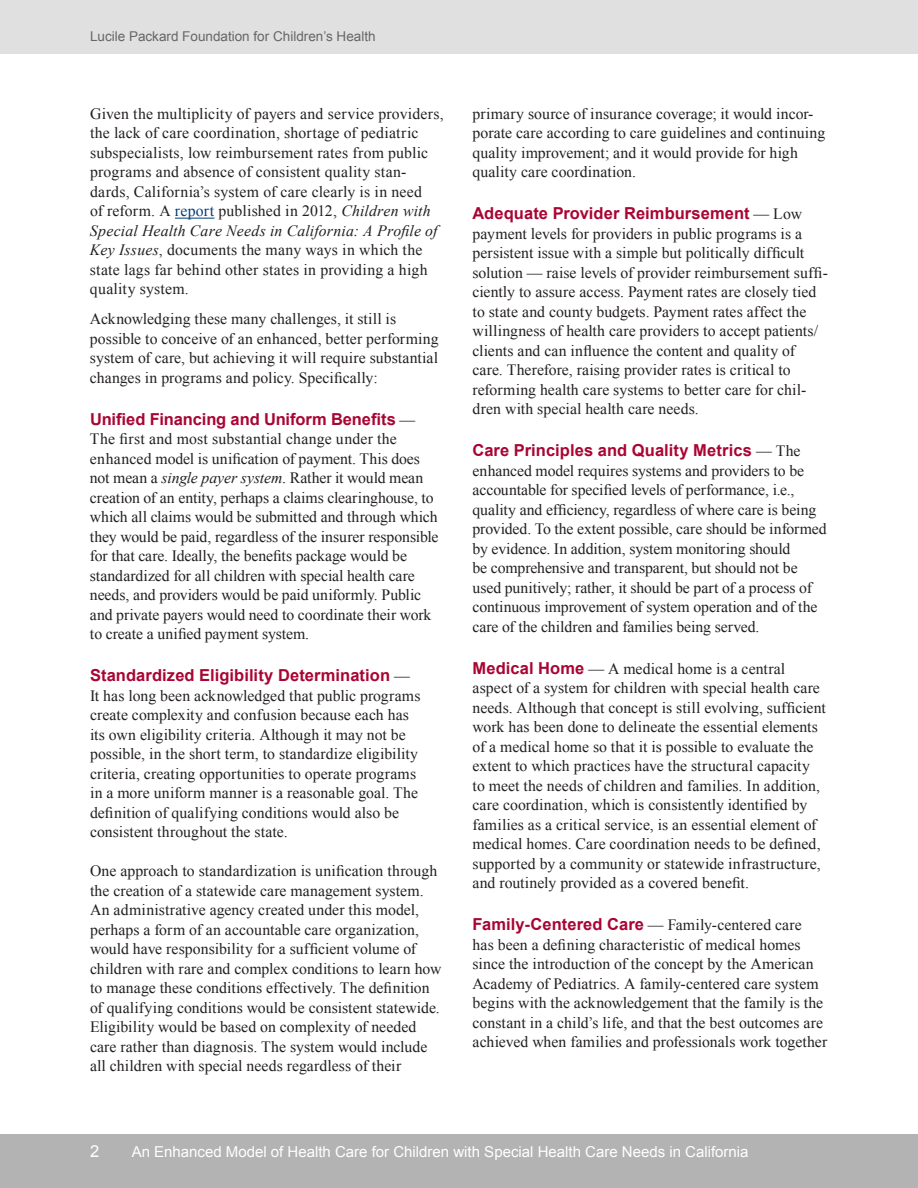
<style>
.page{position:relative;width:918px;height:1188px;background:#fff}
.page>*{position:absolute;margin:0;border:0;box-sizing:border-box;transform-origin:0 0}
.body_text{font:700 16.5px "Arial";letter-spacing:.005em;color:#a90533}
.t1{font:16.5px "Arial";color:#fff}
.body_text-2{font:15.75px/19.5px "Times New Roman";letter-spacing:.005em;color:#231f20}
.t2{font:15px "Arial";color:#fff}
.t3{font:13.5px "Arial";color:#666}
.s1{color:#003d78}
.s2{font-style:italic}
.s3{font-family:"Times New Roman";font-weight:400;font-size:15.75px;color:#231f20}
.s4{font-family:"Arial";font-weight:700;font-size:16.5px;color:#a90533}
</style>
<div class="page">
<div style="left:1px;top:0;width:917px;height:54px;background:#e0e0e0"></div>
<div style="left:1px;top:1134px;width:917px;height:54px;background:#b3b3b3"></div>
<hr style="left:175px;top:218px;width:40px;height:1px;background:#003d78">
<p class="t3" style="left:90px;top:28px;width:287px">Lucile Packard Foundation for Children’s Health</p>
<p class="body_text-2" style="left:90px;top:104px;width:355px">Given the multiplicity of payers and service providers, the lack of care coordination, shortage of pediatric subspecialists, low reimbursement rates from public programs and absence of consistent quality stan&shy;dards, California’s system of care clearly is in need<br>of reform. A <span class="s1">report</span> published in 2012, <span class="s2">Children with Special Health Care Needs in California: A Profile of Key Issues</span>, documents the many ways in which the state lags far behind other states in providing a high quality system.</p>
<p class="body_text-2" style="left:90px;top:309px;width:350px">Acknowledging these many challenges, it still is possible to conceive of an enhanced, better performing system of care, but achieving it will require substantial changes in programs and policy. Specifically:</p>
<p class="body_text" style="left:90px;top:408px;width:327px">Unified Financing and Uniform Benefits <span class="s3">—</span></p>
<p class="body_text-2" style="left:90px;top:429px;width:350px">The first and most substantial change under the enhanced model is unification of payment. This does not mean a <span class="s2">single payer system</span>. Rather it would mean creation of an entity, perhaps a claims clearinghouse, to which all claims would be submitted and through which they would be paid, regardless of the insurer responsible for that care. Ideally, the benefits package would be standardized for all children with special health care needs, and providers would be paid uniformly. Public and private payers would need to coordinate their work to create a unified payment system.</p>
<p class="body_text" style="left:90px;top:665px;width:321px">Standardized Eligibility Determination <span class="s3">—</span></p>
<p class="body_text-2" style="left:90px;top:686px;width:332px">It has long been acknowledged that public programs create complexity and confusion because each has its own eligibility criteria. Although it may not be possible, in the short term, to standardize eligibility criteria, creating opportunities to operate programs in a more uniform manner is a reasonable goal. The definition of qualifying conditions would also be consistent throughout the state.</p>
<p class="body_text-2" style="left:90px;top:861px;width:353px">One approach to standardization is unification through the creation of a statewide care management system.<br>An administrative agency created under this model, perhaps a form of an accountable care organization, would have responsibility for a sufficient volume of children with rare and complex conditions to learn how to manage these conditions effectively. The definition of qualifying conditions would be consistent statewide.<br>Eligibility would be based on complexity of needed care rather than diagnosis. The system would include all children with special needs regardless of their</p>
<p class="body_text-2" style="left:473px;top:104px;width:354px">primary source of insurance coverage; it would incor&shy;porate care according to care guidelines and continuing quality improvement; and it would provide for high quality care coordination.</p>
<p class="body_text" style="left:472px;top:203px;width:331px">Adequate Provider Reimbursement <span class="s3">— Low</span></p>
<p class="body_text-2" style="left:472px;top:224px;width:357px">payment levels for providers in public programs is a persistent issue with a simple but politically difficult solution — raise levels of provider reimbursement suffi&shy;ciently to assure access. Payment rates are closely tied to state and county budgets. Payment rates affect the willingness of health care providers to accept patients/ clients and can influence the content and quality of care. Therefore, raising provider rates is critical to reforming health care systems to better care for chil&shy;dren with special health care needs.</p>
<p class="body_text" style="left:472px;top:440px;width:330px">Care Principles and Quality Metrics <span class="s3">— The</span></p>
<p class="body_text-2" style="left:473px;top:461px;width:356px">enhanced model requires systems and providers to be accountable for specified levels of performance, i.e., quality and efficiency, regardless of where care is being provided. To the extent possible, care should be informed by evidence. In addition, system monitoring should<br>be comprehensive and transparent, but should not be used punitively; rather, it should be part of a process of continuous improvement of system operation and of the care of the children and families being served.</p>
<p class="body_text-2" style="left:472px;top:659px;width:355px"><span class="s4">Medical Home</span> — A medical home is a central aspect of a system for children with special health care needs. Although that concept is still evolving, sufficient work has been done to delineate the essential elements of a medical home so that it is possible to evaluate the extent to which practices have the structural capacity to meet the needs of children and families. In addition, care coordination, which is consistently identified by families as a critical service, is an essential element of medical homes. Care coordination needs to be defined, supported by a community or statewide infrastructure, and routinely provided as a covered benefit.</p>
<p class="body_text-2" style="left:472px;top:915px;width:356px"><span class="s4">Family-Centered Care</span> — Family-centered care<br>has been a defining characteristic of medical homes since the introduction of the concept by the American Academy of Pediatrics. A family-centered care system begins with the acknowledgement that the family is the constant in a child’s life, and that the best outcomes are achieved when families and professionals work together</p>
<p class="t1" style="left:90px;top:1140px;width:11px">2</p>
<p class="t2" style="left:132px;top:1141px;width:618px">An Enhanced Model of Health Care for Children with Special Health Care Needs in California</p>
</div>
